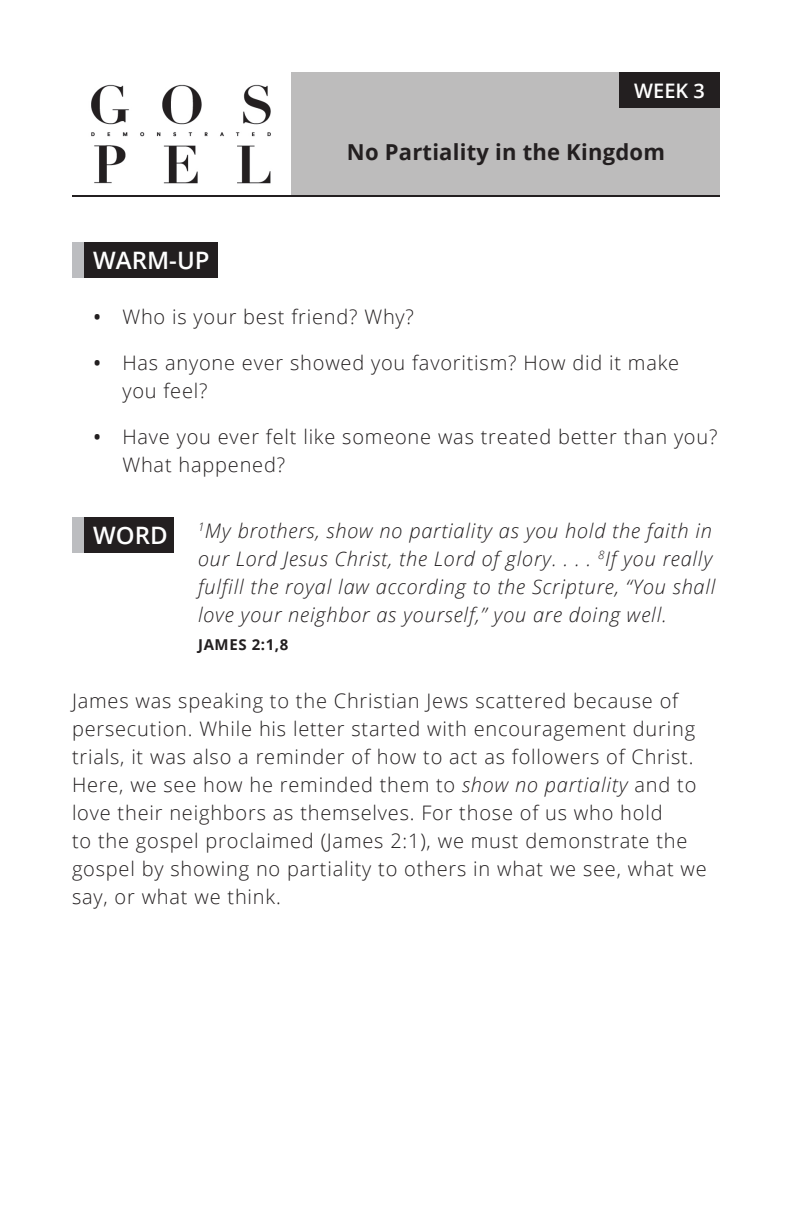
<style>
.page{position:relative;width:792px;height:1224px;background:#fff}
.page>*{position:absolute;margin:0;border:0;box-sizing:border-box;transform-origin:0 0}
.header_text{font:600 24px "Open Sans";color:#fff}
.title_01{font:700 22px "Open Sans";letter-spacing:.01em;color:#231f20}
.body_text_01{font:300 20px/28px "Open Sans";letter-spacing:.04em;color:#231f20}
.verse_text_01{font:italic 300 20px/28px "Open Sans";letter-spacing:.04em;color:#231f20}
.week_num_01{font:600 20px "Open Sans";color:#fff}
.verse_text_01-2{font:700 15px "Open Sans";letter-spacing:.04em;color:#231f20}
.s1{font-weight:600}
.s2{font-style:italic}
</style>
<div class="page">
<img style="left:91px;top:72px;width:201px;height:123px">
<div style="left:292px;top:72px;width:428px;height:124px;background:#bdbcbc"></div>
<hr style="left:72px;top:195px;width:648px;height:2px;background:#231f20">
<div style="left:619px;top:72px;width:101px;height:36px;background:#231f20"></div>
<div style="left:72px;top:242px;width:12px;height:36px;background:#bcbdc0"></div>
<div style="left:84px;top:242px;width:133px;height:36px;background:#231f20"></div>
<div style="left:72px;top:517px;width:12px;height:36px;background:#bcbdc0"></div>
<div style="left:84px;top:517px;width:90px;height:36px;background:#231f20"></div>
<p class="week_num_01" style="left:634px;top:77px;width:72px">WEEK 3</p>
<p class="title_01" style="left:347px;top:136px;width:319px">No Partiality in the Kingdom</p>
<p class="header_text" style="left:93px;top:244px;width:118px">WARM-UP</p>
<p class="body_text_01" style="left:94px;top:302px;width:322px"><span class="s1">•</span> Who is your best friend? Why?</p>
<p class="body_text_01" style="left:122px;top:348px;width:558px;text-indent:-29px"><span class="s1">•</span> Has anyone ever showed you favoritism? How did it make you feel?</p>
<p class="body_text_01" style="left:122px;top:422px;width:597px;text-indent:-29px"><span class="s1">•</span> Have you ever felt like someone was treated better than you?<br>What happened?</p>
<p class="header_text" style="left:93px;top:519px;width:76px">WORD</p>
<p class="verse_text_01" style="left:198px;top:516px;width:519px"><sup>1</sup>My brothers, show no partiality as you hold the faith in our Lord Jesus Christ, the Lord of glory. . . . <sup>8</sup>If you really fulfill the royal law according to the Scripture, “You shall love your neighbor as yourself,” you are doing well.</p>
<p class="verse_text_01-2" style="left:198px;top:634px;width:92px">JAMES 2:1,8</p>
<p class="body_text_01" style="left:72px;top:686px;width:626px">James was speaking to the Christian Jews scattered because of persecution. While his letter started with encouragement during trials, it was also a reminder of how to act as followers of Christ.<br>Here, we see how he reminded them to <span class="s2">show no partiality</span> and to</p>
<p class="body_text_01" style="left:72px;top:798px;width:636px">love their neighbors as themselves. For those of us who hold<br>to the gospel proclaimed (James 2:1), we must demonstrate the gospel by showing no partiality to others in what we see, what we say, or what we think.</p>
</div>
